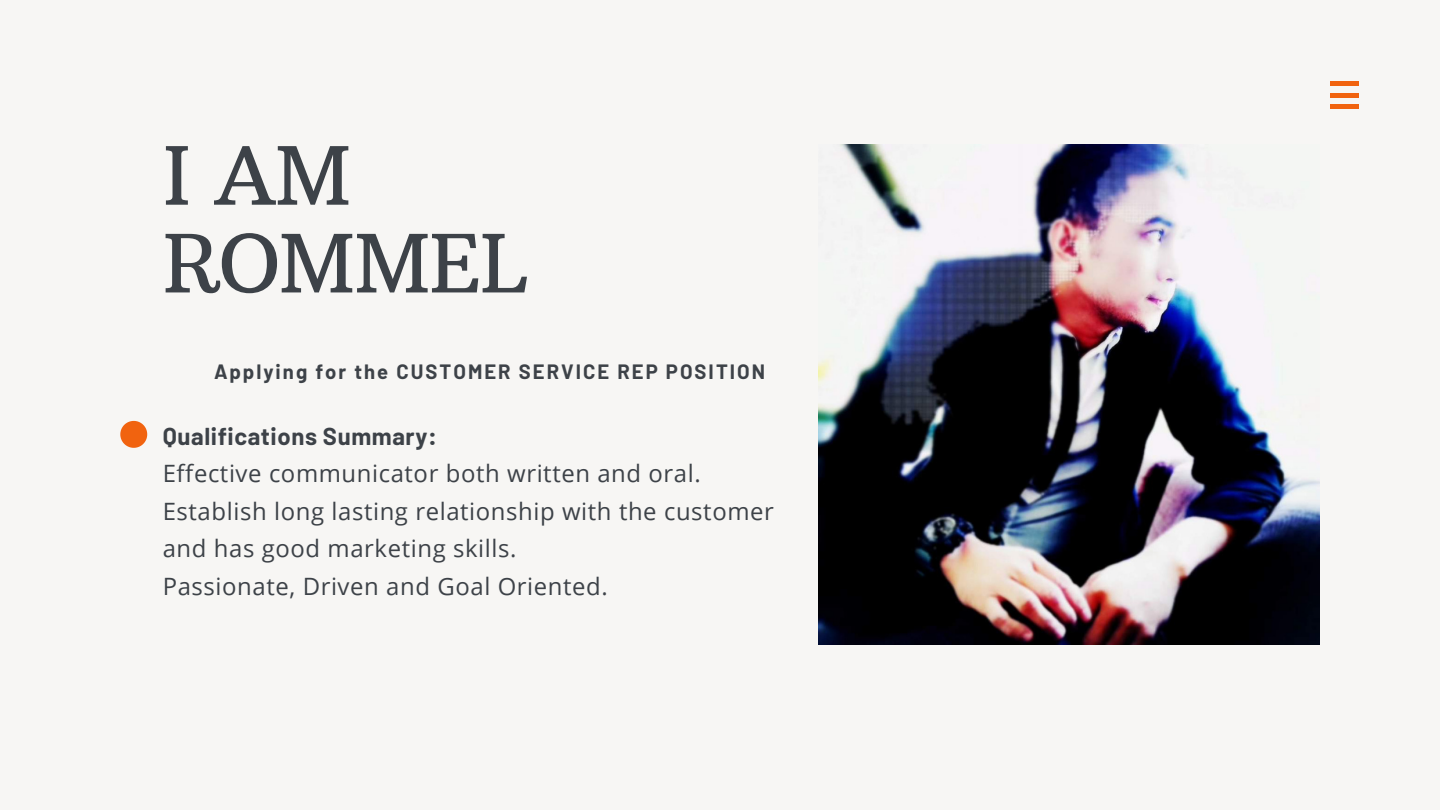
<style>
.page{position:relative;width:1440px;height:810px;background:#f7f6f4}
.page>*{position:absolute;margin:0;border:0;box-sizing:border-box;transform-origin:0 0}
.t1{font:80px "Arbutus Slab";letter-spacing:-.02em;color:#3d4248}
.t2{font:23.9px/37.5px "Open Sans";letter-spacing:.025em;color:#3d4248}
.t3{font:700 23.9px "Barlow";letter-spacing:.025em;color:#3d4248}
.t4{font:700 20.3px "Barlow";letter-spacing:.1em;color:#3d4248}
</style>
<div class="page">
<div style="left:1331px;top:81px;width:28px;height:5px;background:#f1630f"></div>
<hr style="left:1331px;top:93px;width:28px;height:4px;background:#f1630f">
<hr style="left:1331px;top:105px;width:28px;height:4px;background:#f1630f">
<svg style="left:120px;top:421px;width:27px;height:27px"></svg>
<img style="left:819px;top:145px;width:500px;height:500px">
<p class="t1" style="left:163px;top:126px;width:190px">I AM</p>
<p class="t1" style="left:163px;top:214px;width:368px">ROMMEL</p>
<p class="t4" style="left:214px;top:359px;width:553px">Applying for the CUSTOMER SERVICE REP POSITION</p>
<p class="t3" style="left:163px;top:422px;width:275px">Qualifications Summary:</p>
<p class="t2" style="left:163px;top:454px;width:540px">Effective communicator both written and oral.</p>
<p class="t2" style="left:163px;top:492px;width:613px">Establish long lasting relationship with the customer and has good marketing skills.</p>
<p class="t2" style="left:163px;top:567px;width:447px">Passionate, Driven and Goal Oriented.</p>
</div>
